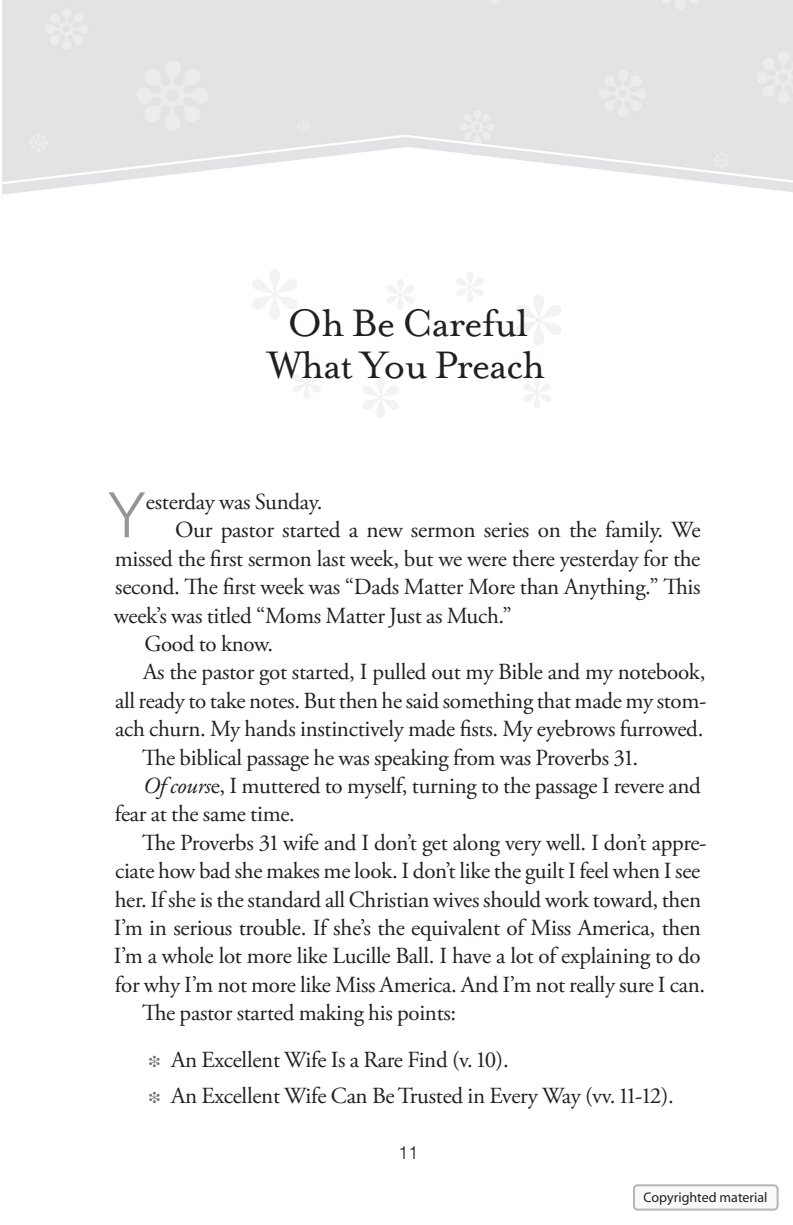
<style>
.page{position:relative;width:793px;height:1225px;background:#fff}
.page>*{position:absolute;margin:0;border:0;box-sizing:border-box;transform-origin:0 0}
.t1{font:300 62.4px "Helvetica";color:#939598}
.t2{font:44px/42px "Mrs Eaves Roman";letter-spacing:-.02em;color:#231f20;text-align:center}
.t3{font:23px/36.4px "Adobe Garamond Pro";letter-spacing:-.015em;color:#231f20}
.t4{font:300 18px "Helvetica";color:#231f20}
.t5{font:14px "Myriad";color:#231f20}
.s1{font-style:italic}
.s2{color:#6c6d70}
</style>
<div class="page">
<svg style="left:252px;top:269px;width:45px;height:51px"></svg>
<svg style="left:516px;top:294px;width:45px;height:51px"></svg>
<svg style="left:387px;top:279px;width:27px;height:31px"></svg>
<svg style="left:293px;top:368px;width:27px;height:31px"></svg>
<svg style="left:456px;top:272px;width:28px;height:31px"></svg>
<svg style="left:523px;top:377px;width:28px;height:31px"></svg>
<svg style="left:363px;top:377px;width:35px;height:41px"></svg>
<div style="left:634px;top:1185px;width:144px;height:24px;background:#f9f9f9;border-radius:4px"></div>
<div style="left:633px;top:1184px;width:146px;height:26px;border:2px solid #231f20;border-radius:4px"></div>
<h2 class="t2" style="left:268px;top:303px;width:279px">Oh Be Careful<br>What You Preach</h2>
<h1 class="t1" style="left:108px;top:476px;width:40px">Y</h1>
<p class="t3" style="left:146px;top:484px;width:178px">esterday was Sunday.</p>
<p class="t3" style="left:175px;top:512px;width:527px">Our pastor started a new sermon series on the family. We</p>
<p class="t3" style="left:115px;top:541px;width:587px">missed the first sermon last week, but we were there yesterday for the</p>
<p class="t3" style="left:115px;top:569px;width:587px">second. The first week was “Dads Matter More than Anything.” This</p>
<p class="t3" style="left:114px;top:598px;width:400px">week’s was titled “Moms Matter Just as Much.”</p>
<p class="t3" style="left:144px;top:626px;width:130px">Good to know.</p>
<p class="t3" style="left:143px;top:654px;width:564px">As the pastor got started, I pulled out my Bible and my notebook,</p>
<p class="t3" style="left:115px;top:683px;width:593px">all ready to take notes. But then he said something that made my stom-</p>
<p class="t3" style="left:115px;top:711px;width:590px">ach churn. My hands instinctively made fists. My eyebrows furrowed.</p>
<p class="t3" style="left:142px;top:740px;width:498px">The biblical passage he was speaking from was Proverbs 31.</p>
<p class="t3" style="left:143px;top:768px;width:559px"><span class="s1">Of cours</span>e, I muttered to myself, turning to the passage I revere and</p>
<p class="t3" style="left:115px;top:796px;width:182px">fear at the same time.</p>
<p class="t3" style="left:142px;top:825px;width:566px">The Proverbs 31 wife and I don’t get along very well. I don’t appre-</p>
<p class="t3" style="left:115px;top:853px;width:587px">ciate how bad she makes me look. I don’t like the guilt I feel when I see</p>
<p class="t3" style="left:115px;top:882px;width:588px">her. If she is the standard all Christian wives should work toward, then</p>
<p class="t3" style="left:114px;top:910px;width:589px">I’m in serious trouble. If she’s the equivalent of Miss America, then</p>
<p class="t3" style="left:114px;top:938px;width:588px">I’m a whole lot more like Lucille Ball. I have a lot of explaining to do</p>
<p class="t3" style="left:115px;top:967px;width:592px">for why I’m not more like Miss America. And I’m not really sure I can.</p>
<p class="t3" style="left:142px;top:995px;width:316px">The pastor started making his points:</p>
<p class="t3" style="left:149px;top:1042px;width:527px"><span class="s2">❉</span> An Excellent Wife Is a Rare Find (v. 10).<br><span class="s2">❉</span> An Excellent Wife Can Be Trusted in Every Way (vv. 11-12).</p>
<p class="t4" style="left:398px;top:1141px;width:22px">11</p>
<p class="t5" style="left:644px;top:1190px;width:125px">Copyrighted material</p>
</div>
